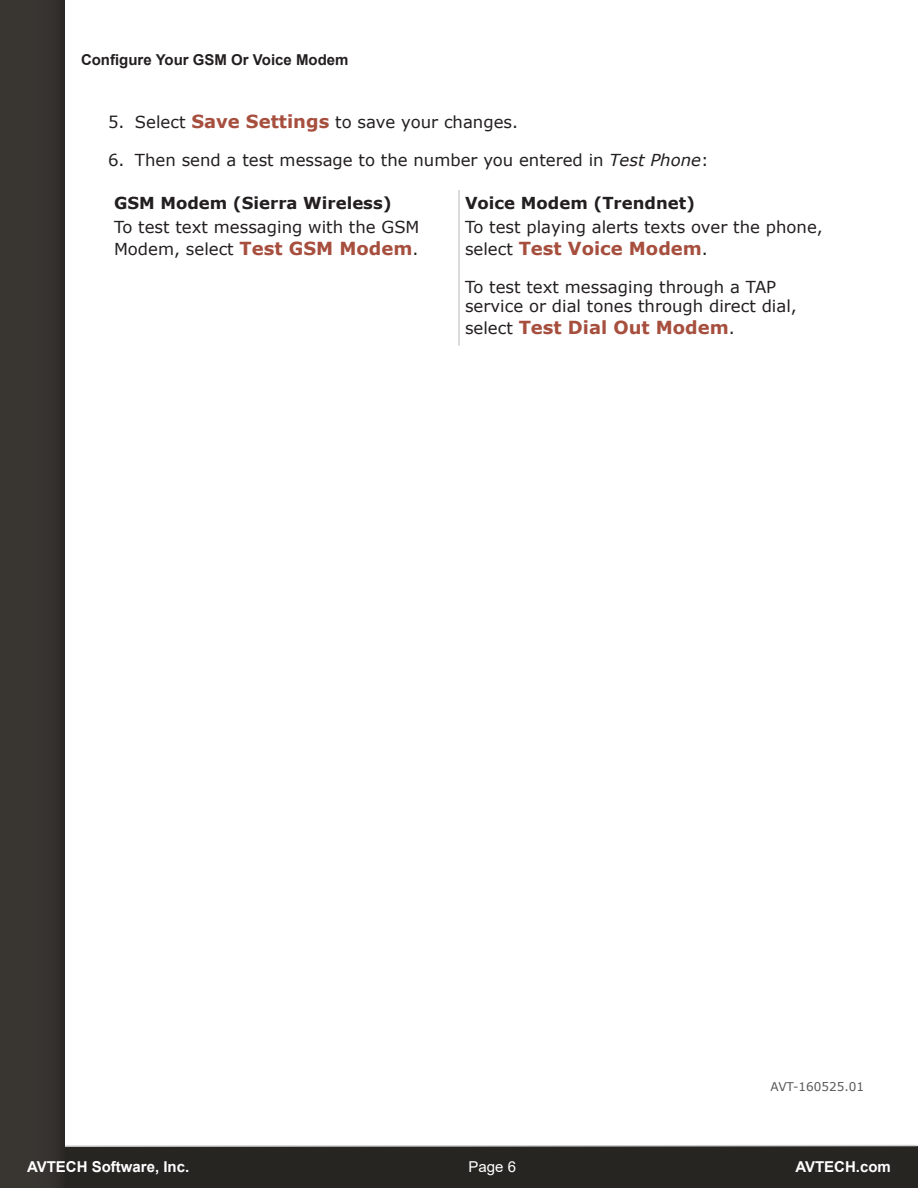
<style>
.page{position:relative;width:918px;height:1188px;background:#fff}
.page>*{position:absolute;margin:0;border:0;box-sizing:border-box;transform-origin:0 0}
.Body_Para{font:700 18px "Verdana";color:#a74f3e}
.Body_Para-2{font:16.5px/21.6px "Verdana";color:#231f20}
.Numbered_List_Contin{font:16.5px "Verdana";color:#231f20}
.Body_Para_Indent{font:700 16.5px "Verdana";color:#231f20}
.H2_Black_Indent{font:700 16.5px "Verdana";color:#231f20}
.t1{font:700 15px "Arial";color:#fff}
.t2{font:700 15px "Arial";color:#231f20}
.t3{font:15px "Arial";color:#fff}
.t4{font:12px "Verdana";color:#57585a}
.s1{font-weight:700;font-size:18px;color:#a74f3e}
.s2{font-style:italic}
.s3{font-weight:400;font-size:16.5px;color:#231f20}
</style>
<div class="page">
<div style="left:0;top:1146px;width:918px;height:42px;background:#272522"></div>
<svg style="left:65px;top:1144px;width:853px;height:3px"></svg>
<div style="left:0;top:0;width:65px;height:1188px;background:#393632"></div>
<hr style="left:458px;top:190px;width:2px;height:25px;background:#cdcece">
<hr style="left:458px;top:215px;width:2px;height:131px;background:#cdcece">
<p class="t2" style="left:81px;top:49px;width:269px">Configure Your GSM Or Voice Modem</p>
<p class="Numbered_List_Contin" style="left:108px;top:111px;width:412px">5. Select <span class="s1">Save Settings</span> to save your changes.</p>
<p class="Numbered_List_Contin" style="left:108px;top:149px;width:602px">6. Then send a test message to the number you entered in <span class="s2">Test Phone</span>:</p>
<p class="Body_Para_Indent" style="left:114px;top:191px;width:279px">GSM Modem (Sierra Wireless)</p>
<p class="H2_Black_Indent" style="left:465px;top:191px;width:232px">Voice Modem (Trendnet)</p>
<p class="Body_Para-2" style="left:114px;top:216px;width:307px">To test text messaging with the GSM<br>Modem, select <span class="s1">Test GSM Modem</span>.</p>
<p class="Body_Para-2" style="left:465px;top:216px;width:359px">To test playing alerts texts over the phone,</p>
<p class="Body_Para" style="left:465px;top:236px;width:244px"><span class="s3">select</span> Test Voice Modem<span class="s3">.</span></p>
<p class="Body_Para-2" style="left:465px;top:277px;width:333px;line-height:19.8px">To test text messaging through a TAP service or dial tones through direct dial,</p>
<p class="Body_Para" style="left:465px;top:315px;width:271px"><span class="s3">select</span> Test Dial Out Modem<span class="s3">.</span></p>
<p class="t4" style="left:771px;top:1079px;width:95px">AVT-160525.01</p>
<p class="t1" style="left:27px;top:1156px;width:164px">AVTECH Software, Inc.</p>
<p class="t3" style="left:469px;top:1156px;width:49px">Page 6</p>
<p class="t1" style="left:795px;top:1156px;width:97px">AVTECH.com</p>
</div>
